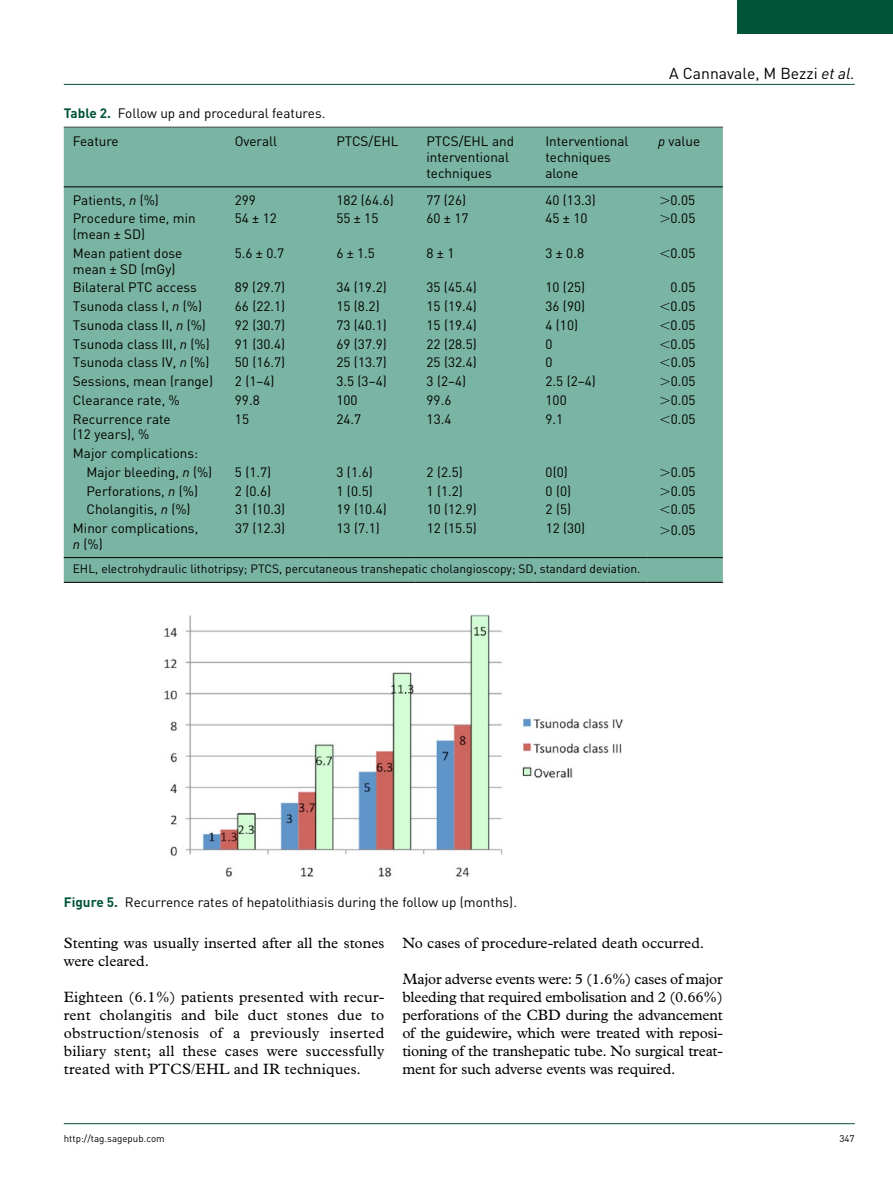
<style>
.page{position:relative;width:893px;height:1191px;background:#fff}
.page>*{position:absolute;margin:0;border:0;box-sizing:border-box;transform-origin:0 0}
.t1{font:15.75px "DIN";color:#000}
.t2{font:15px/18px "Plantin Std";color:#000;text-align:justify}
.t3{font:13.5px/15.8px "DIN";color:#000}
.t4{font:12px "DIN";color:#000}
.t5{font:9.75px "DIN";color:#000}
.s1{font-style:italic}
.s2{font-weight:700;color:#005437}
</style>
<div class="page">
<hr style="left:64px;top:84px;width:791px;height:1px;background:#005437">
<hr style="left:64px;top:1123px;width:791px;height:1px;background:#005437">
<div style="left:738px;top:0;width:155px;height:34px;background:#005437"></div>
<hr style="left:64px;top:127px;width:659px;height:1px;background:#000">
<div style="left:64px;top:128px;width:659px;height:454px;background:#7ab4a3"></div>
<hr style="left:64px;top:186px;width:160px;height:1px;background:#000">
<hr style="left:224px;top:186px;width:102px;height:1px;background:#000">
<hr style="left:326px;top:186px;width:90px;height:1px;background:#000">
<hr style="left:416px;top:186px;width:119px;height:1px;background:#000">
<hr style="left:535px;top:186px;width:112px;height:1px;background:#000">
<hr style="left:647px;top:186px;width:76px;height:1px;background:#000">
<hr style="left:64px;top:557px;width:160px;height:1px;background:#000">
<hr style="left:224px;top:557px;width:102px;height:1px;background:#000">
<hr style="left:326px;top:557px;width:90px;height:1px;background:#000">
<hr style="left:416px;top:557px;width:119px;height:1px;background:#000">
<hr style="left:535px;top:557px;width:112px;height:1px;background:#000">
<hr style="left:647px;top:557px;width:76px;height:1px;background:#000">
<hr style="left:64px;top:582px;width:160px;height:1px;background:#000">
<hr style="left:224px;top:582px;width:102px;height:1px;background:#000">
<hr style="left:326px;top:582px;width:90px;height:1px;background:#000">
<hr style="left:416px;top:582px;width:119px;height:1px;background:#000">
<hr style="left:535px;top:582px;width:112px;height:1px;background:#000">
<hr style="left:647px;top:582px;width:76px;height:1px;background:#000">
<img style="left:164px;top:614px;width:459px;height:263px">
<svg style="left:660px;top:196px;width:9px;height:8px"></svg>
<svg style="left:660px;top:215px;width:9px;height:8px"></svg>
<svg style="left:660px;top:249px;width:9px;height:8px"></svg>
<svg style="left:660px;top:303px;width:9px;height:7px"></svg>
<svg style="left:660px;top:321px;width:9px;height:8px"></svg>
<svg style="left:660px;top:340px;width:9px;height:8px"></svg>
<svg style="left:661px;top:359px;width:8px;height:8px"></svg>
<svg style="left:661px;top:378px;width:8px;height:7px"></svg>
<svg style="left:661px;top:396px;width:9px;height:8px"></svg>
<svg style="left:661px;top:415px;width:9px;height:8px"></svg>
<svg style="left:661px;top:469px;width:9px;height:7px"></svg>
<svg style="left:661px;top:487px;width:9px;height:8px"></svg>
<svg style="left:661px;top:506px;width:9px;height:8px"></svg>
<svg style="left:661px;top:527px;width:9px;height:8px"></svg>
<p class="t1" style="left:669px;top:63px;width:187px">A Cannavale, M Bezzi <span class="s1">et al.</span></p>
<p class="t3" style="left:73px;top:98px;width:254px;line-height:28.5px;text-indent:-9px"><span class="s2">Table 2.</span> Follow up and procedural features.<br>Feature</p>
<p class="t3" style="left:235px;top:133px;width:44px">Overall</p>
<p class="t3" style="left:336px;top:133px;width:64px">PTCS/EHL</p>
<p class="t3" style="left:426px;top:133px;width:89px">PTCS/EHL and interventional techniques</p>
<p class="t3" style="left:545px;top:133px;width:84px">Interventional techniques alone</p>
<p class="t3" style="left:658px;top:133px;width:44px"><span class="s1">p</span> value</p>
<p class="t3" style="left:73px;top:191px;width:88px">Patients, <span class="s1">n</span> (%)</p>
<p class="t3" style="left:235px;top:191px;width:23px">299</p>
<p class="t3" style="left:336px;top:191px;width:59px">182 (64.6)</p>
<p class="t3" style="left:426px;top:191px;width:41px">77 (26)</p>
<p class="t3" style="left:545px;top:191px;width:52px">40 (13.3)</p>
<p class="t3" style="left:671px;top:191px;width:26px">0.05</p>
<p class="t3" style="left:73px;top:210px;width:124px">Procedure time, min (mean ± SD)</p>
<p class="t3" style="left:235px;top:210px;width:43px">54 ± 12</p>
<p class="t3" style="left:336px;top:210px;width:43px">55 ± 15</p>
<p class="t3" style="left:426px;top:210px;width:43px">60 ± 17</p>
<p class="t3" style="left:545px;top:210px;width:43px">45 ± 10</p>
<p class="t3" style="left:671px;top:210px;width:26px">0.05</p>
<p class="t3" style="left:73px;top:245px;width:111px">Mean patient dose mean ± SD (mGy)</p>
<p class="t3" style="left:235px;top:245px;width:51px">5.6 ± 0.7</p>
<p class="t3" style="left:336px;top:245px;width:40px">6 ± 1.5</p>
<p class="t3" style="left:426px;top:245px;width:29px">8 ± 1</p>
<p class="t3" style="left:545px;top:245px;width:40px">3 ± 0.8</p>
<p class="t3" style="left:671px;top:245px;width:26px">0.05</p>
<p class="t3" style="left:73px;top:279px;width:126px">Bilateral PTC access</p>
<p class="t3" style="left:235px;top:279px;width:52px">89 (29.7)</p>
<p class="t3" style="left:336px;top:279px;width:52px">34 (19.2)</p>
<p class="t3" style="left:426px;top:279px;width:52px">35 (45.4)</p>
<p class="t3" style="left:545px;top:279px;width:41px">10 (25)</p>
<p class="t3" style="left:671px;top:279px;width:26px">0.05</p>
<p class="t3" style="left:73px;top:298px;width:131px">Tsunoda class I, <span class="s1">n</span> (%)</p>
<p class="t3" style="left:235px;top:298px;width:52px">66 (22.1)</p>
<p class="t3" style="left:336px;top:298px;width:45px">15 (8.2)</p>
<p class="t3" style="left:427px;top:298px;width:52px">15 (19.4)</p>
<p class="t3" style="left:545px;top:298px;width:41px">36 (90)</p>
<p class="t3" style="left:671px;top:298px;width:26px">0.05</p>
<p class="t3" style="left:73px;top:317px;width:135px">Tsunoda class II, <span class="s1">n</span> (%)</p>
<p class="t3" style="left:235px;top:317px;width:52px">92 (30.7)</p>
<p class="t3" style="left:336px;top:317px;width:52px">73 (40.1)</p>
<p class="t3" style="left:427px;top:317px;width:52px">15 (19.4)</p>
<p class="t3" style="left:545px;top:317px;width:34px">4 (10)</p>
<p class="t3" style="left:671px;top:317px;width:26px">0.05</p>
<p class="t3" style="left:73px;top:335px;width:138px">Tsunoda class III, <span class="s1">n</span> (%)</p>
<p class="t3" style="left:235px;top:335px;width:52px">91 (30.4)</p>
<p class="t3" style="left:336px;top:335px;width:52px">69 (37.9)</p>
<p class="t3" style="left:427px;top:335px;width:52px">22 (28.5)</p>
<p class="t3" style="left:546px;top:335px;width:9px">0</p>
<p class="t3" style="left:671px;top:335px;width:26px">0.05</p>
<p class="t3" style="left:73px;top:354px;width:138px">Tsunoda class IV, <span class="s1">n</span> (%)</p>
<p class="t3" style="left:235px;top:354px;width:52px">50 (16.7)</p>
<p class="t3" style="left:336px;top:354px;width:52px">25 (13.7)</p>
<p class="t3" style="left:427px;top:354px;width:52px">25 (32.4)</p>
<p class="t3" style="left:546px;top:354px;width:9px">0</p>
<p class="t3" style="left:671px;top:354px;width:26px">0.05</p>
<p class="t3" style="left:73px;top:373px;width:142px">Sessions, mean (range)</p>
<p class="t3" style="left:235px;top:373px;width:41px">2 (1–4)</p>
<p class="t3" style="left:337px;top:373px;width:52px">3.5 (3–4)</p>
<p class="t3" style="left:427px;top:373px;width:41px">3 (2–4)</p>
<p class="t3" style="left:546px;top:373px;width:52px">2.5 (2–4)</p>
<p class="t3" style="left:671px;top:373px;width:26px">0.05</p>
<p class="t3" style="left:73px;top:392px;width:108px">Clearance rate, %</p>
<p class="t3" style="left:235px;top:392px;width:26px">99.8</p>
<p class="t3" style="left:337px;top:392px;width:23px">100</p>
<p class="t3" style="left:427px;top:392px;width:26px">99.6</p>
<p class="t3" style="left:546px;top:392px;width:23px">100</p>
<p class="t3" style="left:671px;top:392px;width:26px">0.05</p>
<p class="t3" style="left:73px;top:410px;width:99px">Recurrence rate (12 years), %</p>
<p class="t3" style="left:235px;top:410px;width:16px">15</p>
<p class="t3" style="left:337px;top:410px;width:26px">24.7</p>
<p class="t3" style="left:427px;top:410px;width:26px">13.4</p>
<p class="t3" style="left:546px;top:410px;width:19px">9.1</p>
<p class="t3" style="left:671px;top:410px;width:26px">0.05</p>
<p class="t3" style="left:86px;top:443px;width:127px;line-height:18.8px;text-indent:-14px">Major complications:<br>Major bleeding, <span class="s1">n</span> (%)</p>
<p class="t3" style="left:235px;top:464px;width:38px">5 (1.7)</p>
<p class="t3" style="left:337px;top:464px;width:38px">3 (1.6)</p>
<p class="t3" style="left:427px;top:464px;width:38px">2 (2.5)</p>
<p class="t3" style="left:546px;top:464px;width:24px">0(0)</p>
<p class="t3" style="left:671px;top:464px;width:26px">0.05</p>
<p class="t3" style="left:86px;top:482px;width:113px">Perforations, <span class="s1">n</span> (%)</p>
<p class="t3" style="left:235px;top:482px;width:38px">2 (0.6)</p>
<p class="t3" style="left:337px;top:482px;width:38px">1 (0.5)</p>
<p class="t3" style="left:427px;top:482px;width:38px">1 (1.2)</p>
<p class="t3" style="left:546px;top:482px;width:27px">0 (0)</p>
<p class="t3" style="left:671px;top:482px;width:26px">0.05</p>
<p class="t3" style="left:86px;top:501px;width:106px">Cholangitis, <span class="s1">n</span> (%)</p>
<p class="t3" style="left:235px;top:501px;width:52px">31 (10.3)</p>
<p class="t3" style="left:337px;top:501px;width:52px">19 (10.4)</p>
<p class="t3" style="left:427px;top:501px;width:52px">10 (12.9)</p>
<p class="t3" style="left:546px;top:501px;width:27px">2 (5)</p>
<p class="t3" style="left:671px;top:501px;width:26px">0.05</p>
<p class="t3" style="left:73px;top:520px;width:127px">Minor complications, <span class="s1">n</span> (%)</p>
<p class="t3" style="left:235px;top:520px;width:52px">37 (12.3)</p>
<p class="t3" style="left:337px;top:520px;width:45px">13 (7.1)</p>
<p class="t3" style="left:427px;top:520px;width:52px">12 (15.5)</p>
<p class="t3" style="left:546px;top:520px;width:41px">12 (30)</p>
<p class="t3" style="left:671px;top:522px;width:26px">0.05</p>
<p class="t4" style="left:73px;top:561px;width:569px">EHL, electrohydraulic lithotripsy; PTCS, percutaneous transhepatic cholangioscopy; SD, standard deviation.</p>
<p class="t3" style="left:64px;top:893px;width:455px"><span class="s2">Figure 5.</span> Recurrence rates of hepatolithiasis during the follow up (months).</p>
<p class="t2" style="left:64px;top:934px;width:322px">Stenting was usually inserted after all the stones were cleared.</p>
<p class="t2" style="left:64px;top:988px;width:322px">Eighteen (6.1%) patients presented with recur&shy;rent cholangitis and bile duct stones due to obstruction/stenosis of a previously inserted biliary stent; all these cases were successfully treated with PTCS/EHL and IR techniques.</p>
<p class="t2" style="left:402px;top:934px;width:303px">No cases of procedure-related death occurred.</p>
<p class="t2" style="left:402px;top:970px;width:322px">Major adverse events were: 5 (1.6%) cases of major bleeding that required embolisation and 2 (0.66%) perforations of the CBD during the advancement of the guidewire, which were treated with reposi&shy;tioning of the transhepatic tube. No surgical treat&shy;ment for such adverse events was required.</p>
<p class="t5" style="left:64px;top:1132px;width:103px">http://tag.sagepub.com</p>
<p class="t5" style="left:839px;top:1132px;width:17px">347</p>
</div>
